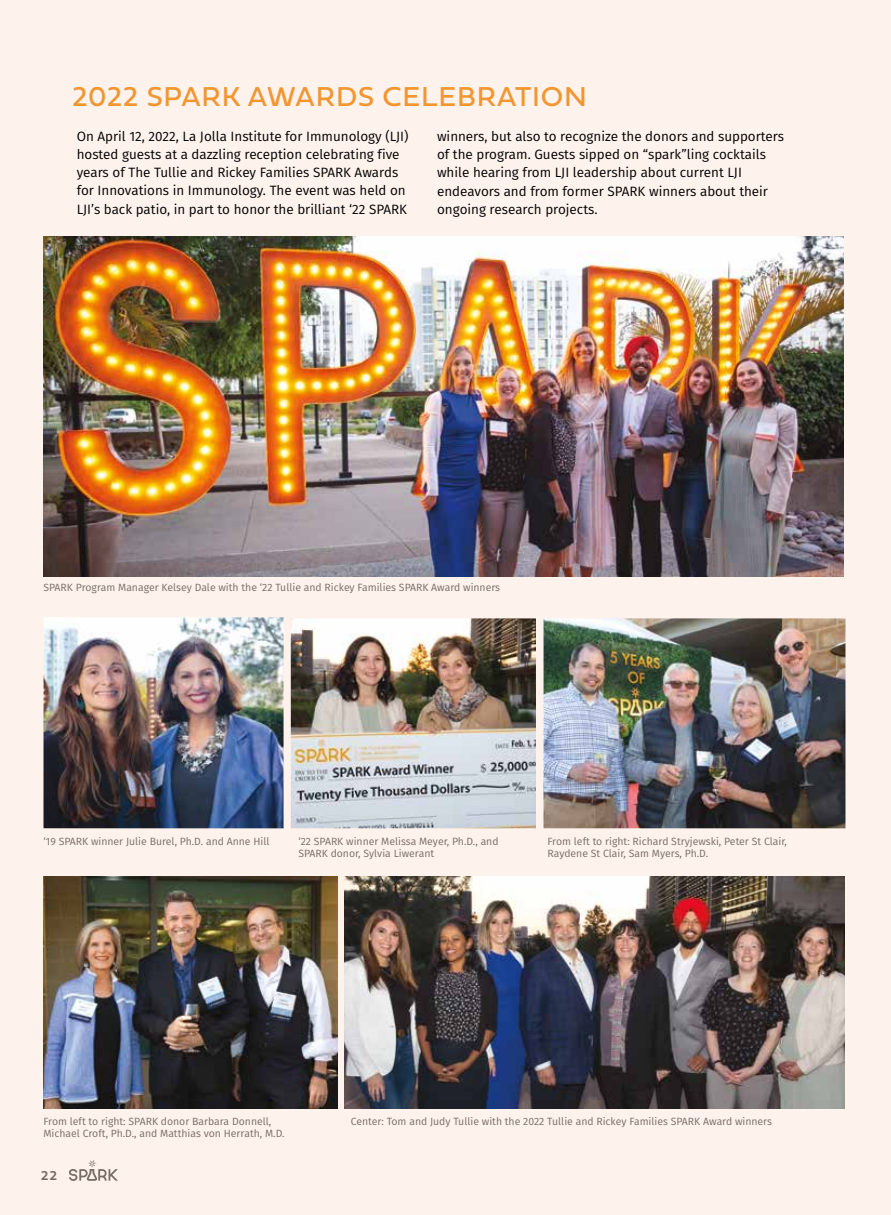
<style>
.page{position:relative;width:891px;height:1215px;background:#fef2ec}
.page>*{position:absolute;margin:0;border:0;box-sizing:border-box;transform-origin:0 0}
.t1{font:28.5px "Fieldwork Hum";letter-spacing:.03em;color:#f19630}
.t2{font:13.5px/18.1px "Fira Sans";color:#000}
.t3{font:700 13.5px "Fieldwork Hum Demi";color:#776e67}
.t4{font:10.5px/12px "Fira Sans";color:#776e67}
</style>
<div class="page">
<svg style="left:69px;top:1161px;width:49px;height:20px"></svg>
<img style="left:44px;top:236px;width:800px;height:340px">
<img style="left:44px;top:877px;width:293px;height:232px">
<img style="left:544px;top:618px;width:301px;height:210px">
<img style="left:44px;top:617px;width:240px;height:211px">
<img style="left:291px;top:618px;width:245px;height:210px">
<img style="left:345px;top:876px;width:500px;height:233px">
<h1 class="t1" style="left:72px;top:74px;width:516px">2022 SPARK AWARDS CELEBRATION</h1>
<p class="t2" style="left:77px;top:127px;width:333px">On April 12, 2022, La Jolla Institute for Immunology (LJI) hosted guests at a dazzling reception celebrating five years of The Tullie and Rickey Families SPARK Awards for Innovations in Immunology. The event was held on LJI’s back patio, in part to honor the brilliant ‘22 SPARK</p>
<p class="t2" style="left:437px;top:127px;width:349px">winners, but also to recognize the donors and supporters of the program. Guests sipped on “spark”ling cocktails while hearing from LJI leadership about current LJI endeavors and from former SPARK winners about their ongoing research projects.</p>
<p class="t4" style="left:44px;top:581px;width:458px">SPARK Program Manager Kelsey Dale with the ‘22 Tullie and Rickey Families SPARK Award winners</p>
<p class="t4" style="left:44px;top:835px;width:228px">‘19 SPARK winner Julie Burel, Ph.D. and Anne Hill</p>
<p class="t4" style="left:298px;top:835px;width:202px">‘22 SPARK winner Melissa Meyer, Ph.D., and<br>SPARK donor, Sylvia Liwerant</p>
<p class="t4" style="left:548px;top:835px;width:241px">From left to right: Richard Stryjewski, Peter St Clair,<br>Raydene St Clair, Sam Myers, Ph.D.</p>
<p class="t4" style="left:44px;top:1115px;width:243px">From left to right: SPARK donor Barbara Donnell,<br>Michael Croft, Ph.D., and Matthias von Herrath, M.D.</p>
<p class="t4" style="left:351px;top:1115px;width:423px">Center: Tom and Judy Tullie with the 2022 Tullie and Rickey Families SPARK Award winners</p>
<p class="t3" style="left:41px;top:1165px;width:18px">22</p>
</div>
